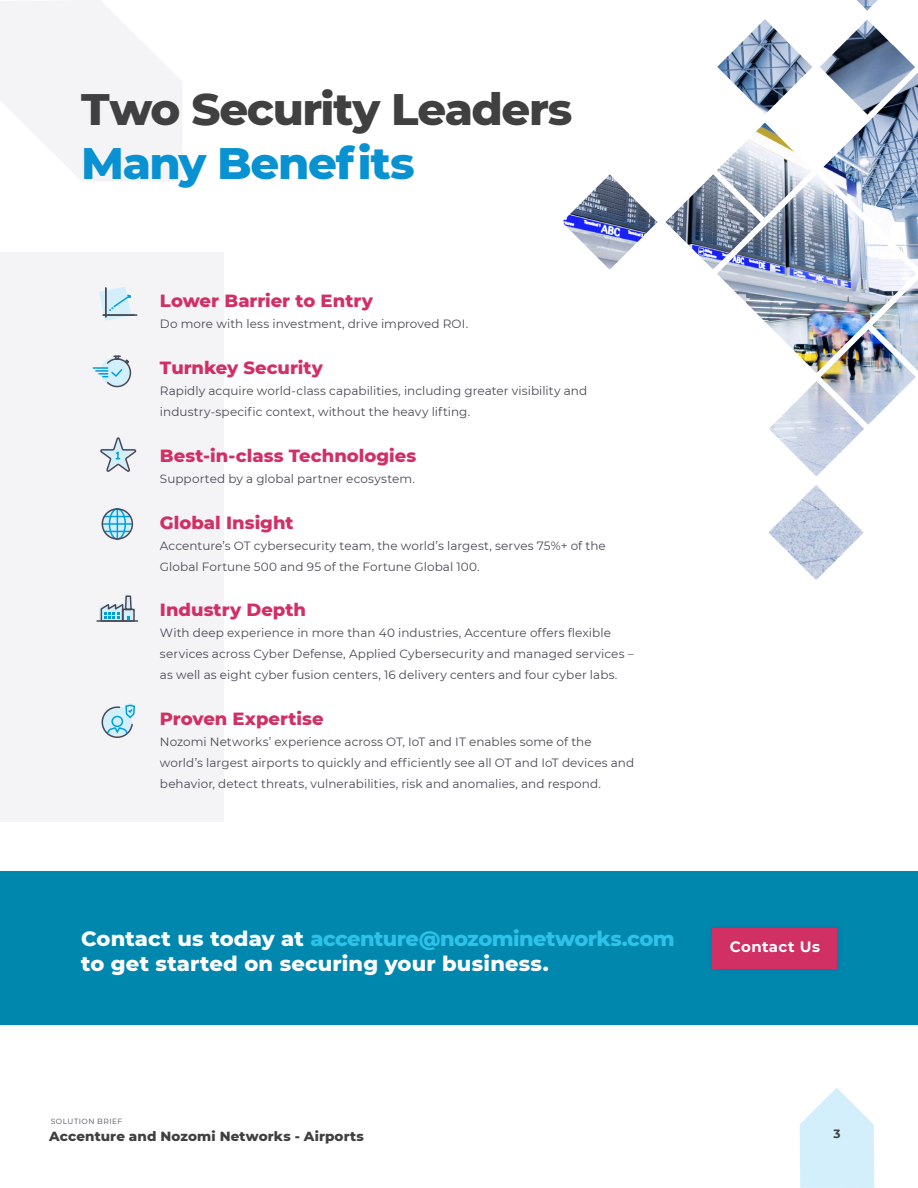
<style>
.page{position:relative;width:918px;height:1188px;background:#fff}
.page>*{position:absolute;margin:0;border:0;box-sizing:border-box;transform-origin:0 0}
.Chapter_Title{font:800 45px/54px "Montserrat";letter-spacing:-.03em;color:#404041}
.Chapter_Subtitle{font:800 21px/25.5px "Montserrat";letter-spacing:.005em;color:#fdfdfd}
.Chapter_Section_List{font:800 18px "Montserrat";color:#d13064}
.Chapter_Section{font:800 18px "Montserrat";color:#d13064}
.Chapter_Subtitle-2{font:700 15px "Montserrat";letter-spacing:.025em;color:#fdfdfd}
.t1{font:800 13.5px "Montserrat";letter-spacing:.01em;color:#404041}
.Normal_Body{font:12px/21px "Montserrat";letter-spacing:.005em;color:#4a4955}
.t2{font:700 12px "Montserrat";color:#404041}
.t3{font:7.5px "Montserrat";letter-spacing:.07em;color:#4a4955}
.s1{color:#0892d1}
.s2{color:#2dc2e8}
</style>
<div class="page">
<svg style="left:800px;top:1088px;width:74px;height:100px"></svg>
<svg style="left:0;top:0;width:182px;height:181px"></svg>
<img style="left:563px;top:0;width:355px;height:580px">
<div style="left:0;top:253px;width:223px;height:569px;background:#f4f4f7"></div>
<svg style="left:99px;top:286px;width:32px;height:35px"></svg>
<hr style="left:105px;top:288px;width:2px;height:29px;background:#4a4955">
<hr style="left:103px;top:314px;width:34px;height:2px;background:#4a4955">
<svg style="left:100px;top:437px;width:37px;height:35px"></svg>
<svg style="left:92px;top:355px;width:40px;height:33px"></svg>
<svg style="left:101px;top:703px;width:34px;height:35px"></svg>
<div style="left:0;top:872px;width:918px;height:153px;background:#0087ae"></div>
<div style="left:713px;top:928px;width:124px;height:41px;background:#d13064"></div>
<svg style="left:101px;top:508px;width:30px;height:30px"></svg>
<svg style="left:104px;top:508px;width:26px;height:32px"></svg>
<div style="left:102px;top:508px;width:31px;height:32px;border:2px solid #4a4955;border-radius:50%"></div>
<svg style="left:99px;top:595px;width:36px;height:25px"></svg>
<hr style="left:97px;top:620px;width:41px;height:2px;background:#4a4955">
<p class="Chapter_Title" style="left:81px;top:79px;width:493px">Two Security Leaders<br><span class="s1">Many Benefits</span></p>
<p class="Chapter_Section" style="left:160px;top:288px;width:214px">Lower Barrier to Entry</p>
<p class="Normal_Body" style="left:160px;top:313px;width:310px">Do more with less investment, drive improved ROI.</p>
<p class="Chapter_Section_List" style="left:160px;top:354px;width:164px">Turnkey Security</p>
<p class="Normal_Body" style="left:160px;top:380px;width:429px">Rapidly acquire world-class capabilities, including greater visibility and industry-specific context, without the heavy lifting.</p>
<p class="Chapter_Section_List" style="left:160px;top:442px;width:258px">Best-in-class Technologies</p>
<p class="Normal_Body" style="left:160px;top:468px;width:257px">Supported by a global partner ecosystem.</p>
<p class="Chapter_Section_List" style="left:160px;top:509px;width:135px">Global Insight</p>
<p class="Normal_Body" style="left:160px;top:534px;width:447px">Accenture’s OT cybersecurity team, the world’s largest, serves 75%+ of the<br>Global Fortune 500 and 95 of the Fortune Global 100.</p>
<p class="Chapter_Section_List" style="left:160px;top:597px;width:148px">Industry Depth</p>
<p class="Normal_Body" style="left:160px;top:622px;width:475px">With deep experience in more than 40 industries, Accenture offers flexible services across Cyber Defense, Applied Cybersecurity and managed services – as well as eight cyber fusion centers, 16 delivery centers and four cyber labs.</p>
<p class="Chapter_Section_List" style="left:160px;top:705px;width:165px">Proven Expertise</p>
<p class="Normal_Body" style="left:160px;top:731px;width:476px">Nozomi Networks’ experience across OT, IoT and IT enables some of the world’s largest airports to quickly and efficiently see all OT and IoT devices and behavior, detect threats, vulnerabilities, risk and anomalies, and respond.</p>
<p class="Chapter_Subtitle" style="left:81px;top:924px;width:595px">Contact us today at <span class="s2">accenture@nozominetworks.com </span>to get started on securing your business.</p>
<p class="Chapter_Subtitle-2" style="left:730px;top:936px;width:92px">Contact Us</p>
<p class="t3" style="left:51px;top:1116px;width:73px">SOLUTION BRIEF</p>
<p class="t1" style="left:49px;top:1127px;width:316px">Accenture and Nozomi Networks - Airports</p>
<p class="t2" style="left:833px;top:1125px;width:9px">3</p>
</div>
